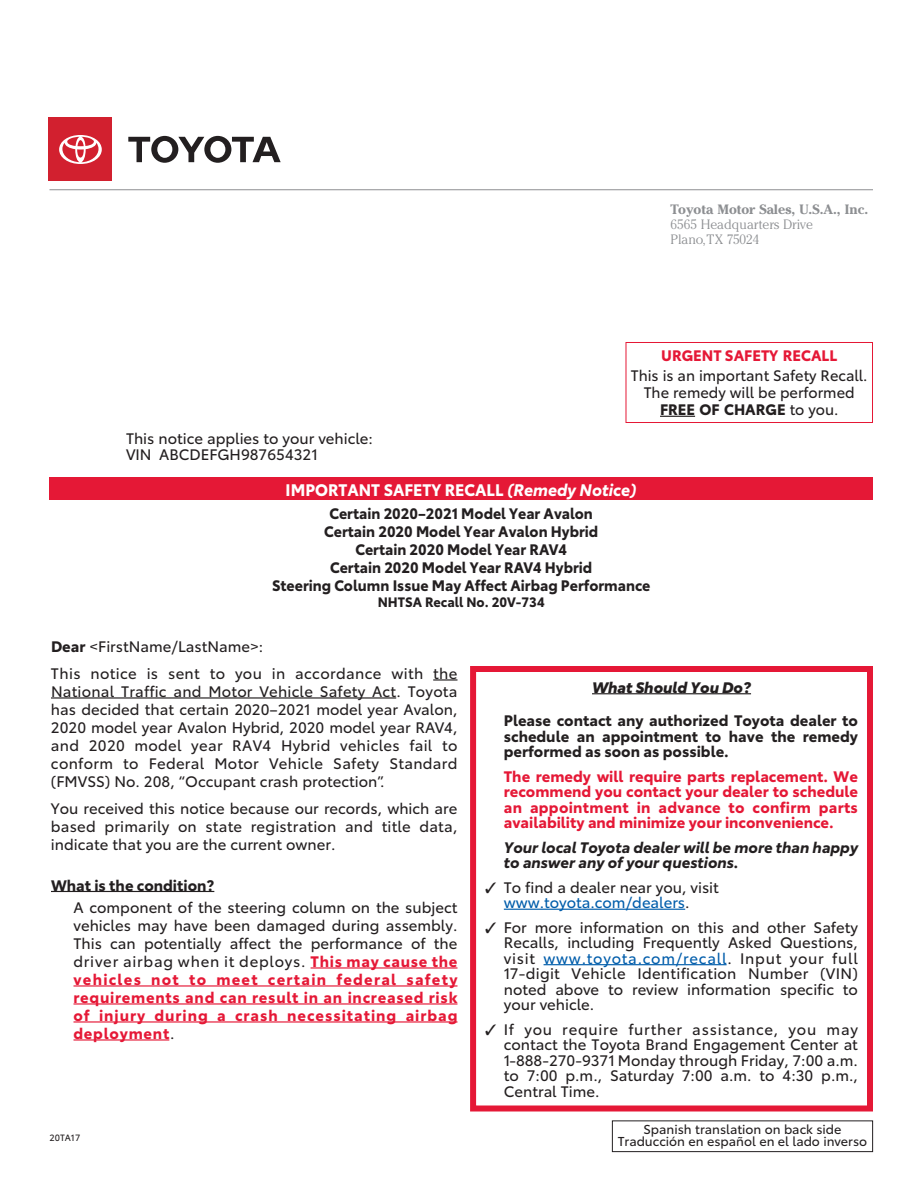
<style>
.page{position:relative;width:918px;height:1188px;background:#fff}
.page>*{position:absolute;margin:0;border:0;box-sizing:border-box;transform-origin:0 0}
.t1{font:700 16.5px "Toyota Type";color:#fff;scale:.96 1}
.t2{font:15px/18px "Toyota Type";color:#231f20;text-align:justify}
.t3{font:700 15px/15.5px "Toyota Type";color:#e51836;text-align:justify}
.t4{font:700 15px/18px "Toyota Type";color:#231f20;text-align:center;scale:.96 1}
.t5{font:700 15px/15.5px "Toyota Type";color:#231f20;text-align:justify}
.t6{font:italic 700 15px/15.5px "Toyota Type";color:#231f20}
.t7{font:15px/27px "Toyota Type";letter-spacing:.025em;color:#231f20}
.t8{font:italic 900 15px "Toyota Type";color:#231f20}
.t9{font:300 13.5px/15px "Cheltenham";color:#8d8f92}
.t10{font:700 13.5px "Cheltenham";color:#8d8f92}
.t11{font:700 13.5px "Toyota Type";color:#231f20;scale:.96 1}
.t12{font:12.75px/12px "Toyota Type";color:#231f20;text-align:center}
.t13{font:9px "Toyota Type";color:#231f20}
.s1{font-weight:700}
.s2{font-style:italic}
.s3{font-weight:700;color:#e51836}
.s4{color:#fff}
.s5{color:#015dab}
</style>
<div class="page">
<div style="left:50px;top:477px;width:823px;height:23px;background:#e51836"></div>
<hr style="left:433px;top:679px;width:25px;height:2px;background:#231f20">
<hr style="left:51px;top:697px;width:345px;height:2px;background:#231f20">
<hr style="left:51px;top:891px;width:163px;height:1px;background:#231f20">
<hr style="left:311px;top:967px;width:147px;height:2px;background:#e51836">
<hr style="left:74px;top:985px;width:384px;height:2px;background:#e51836">
<hr style="left:74px;top:1003px;width:384px;height:2px;background:#e51836">
<hr style="left:74px;top:1021px;width:383px;height:2px;background:#e51836">
<hr style="left:74px;top:1039px;width:95px;height:2px;background:#e51836">
<hr style="left:50px;top:189px;width:823px;height:1px;background:#8d8f92">
<hr style="left:660px;top:416px;width:35px;height:1px;background:#231f20">
<div style="left:625px;top:342px;width:248px;height:81px;border:1px solid #e51836"></div>
<hr style="left:592px;top:693px;width:159px;height:1px;background:#231f20">
<hr style="left:504px;top:909px;width:181px;height:1px;background:#015dab">
<hr style="left:544px;top:964px;width:183px;height:1px;background:#015dab">
<div style="left:470px;top:666px;width:403px;height:446px;border:6px solid #e51836"></div>
<div style="left:48px;top:118px;width:64px;height:63px;background:#d2202f"></div>
<svg style="left:128px;top:136px;width:153px;height:27px"></svg>
<svg style="left:59px;top:135px;width:43px;height:29px"></svg>
<div style="left:612px;top:1120px;width:261px;height:32px;border:1px solid #231f20"></div>
<p class="t10" style="left:670px;top:205px;width:199px">Toyota Motor Sales, U.S.A., Inc.</p>
<p class="t9" style="left:670px;top:218px;width:144px">6565 Headquarters Drive<br>Plano,TX 75024</p>
<p class="t2" style="left:126px;top:432px;width:249px;line-height:16.5px">This notice applies to your vehicle:<br>VIN ABCDEFGH987654321</p>
<p class="t3" style="left:661px;top:350px;width:178px">URGENT SAFETY RECALL</p>
<p class="t2" style="left:631px;top:368px;width:238px;line-height:17.2px;text-align:center">This is an important Safety Recall.<br>The remedy will be performed<br><span class="s1">FREE OF CHARGE</span> to you.</p>
<p class="t1" style="left:286px;top:484px;width:367px">IMPORTANT SAFETY RECALL <span class="s2">(Remedy Notice)</span></p>
<p class="t4" style="left:272px;top:506px;width:396px">Certain 2020–2021 Model Year Avalon<br>Certain 2020 Model Year Avalon Hybrid<br>Certain 2020 Model Year RAV4<br>Certain 2020 Model Year RAV4 Hybrid<br>Steering Column Issue May Affect Airbag Performance</p>
<p class="t11" style="left:378px;top:597px;width:175px">NHTSA Recall No. 20V-734</p>
<p class="t7" style="left:51px;top:635px;width:408px"><span class="s1">Dear</span> &lt;FirstName/LastName&gt;:<br>This notice is sent to you in accordance with the</p>
<p class="t2" style="left:51px;top:684px;width:408px">National Traffic and Motor Vehicle Safety Act. Toyota has decided that certain 2020–2021 model year Avalon, 2020 model year Avalon Hybrid, 2020 model year RAV4, and 2020 model year RAV4 Hybrid vehicles fail to conform to Federal Motor Vehicle Safety Standard (FMVSS) No. 208, “Occupant crash protection”.</p>
<p class="t2" style="left:51px;top:801px;width:408px">You received this notice because our records, which are based primarily on state registration and title data, indicate that you are the current owner.</p>
<p class="t5" style="left:51px;top:879px;width:165px">What is the condition?</p>
<p class="t2" style="left:74px;top:900px;width:386px">A component of the steering column on the subject vehicles may have been damaged during assembly.<br>This can potentially affect the performance of the driver airbag when it deploys. <span class="s3">This may cause the vehicles not to meet certain federal safety requirements and can result in an increased risk of injury during a crash necessitating airbag deployment</span>.</p>
<p class="t8" style="left:592px;top:682px;width:161px">What Should You Do?</p>
<p class="t5" style="left:504px;top:715px;width:356px;text-indent:-19px"><span class="s4">✓</span> Please contact any authorized Toyota dealer to schedule an appointment to have the remedy performed as soon as possible.</p>
<p class="t3" style="left:504px;top:770px;width:356px;text-indent:-19px"><span class="s4">✓</span> The remedy will require parts replacement. We recommend you contact your dealer to schedule an appointment in advance to confirm parts availability and minimize your inconvenience.</p>
<p class="t6" style="left:504px;top:841px;width:356px;text-indent:-19px"><span class="s4">✓</span> Your local Toyota dealer will be more than happy to answer any of your questions.</p>
<p class="t2" style="left:504px;top:881px;width:217px;line-height:15.5px;text-indent:-19px">✓ To find a dealer near you, visit <span class="s5">www.toyota.com/dealers</span>.</p>
<p class="t2" style="left:504px;top:921px;width:356px;line-height:15.5px;text-indent:-19px">✓ For more information on this and other Safety Recalls, including Frequently Asked Questions, visit <span class="s5">www.toyota.com/recall</span>. Input your full 17-digit Vehicle Identification Number (VIN) noted above to review information specific to your vehicle.</p>
<p class="t2" style="left:504px;top:1023px;width:356px;line-height:15.5px;text-indent:-19px">✓ If you require further assistance, you may contact the Toyota Brand Engagement Center at 1-888-270-9371 Monday through Friday, 7:00 a.m. to 7:00 p.m., Saturday 7:00 a.m. to 4:30 p.m., Central Time.</p>
<p class="t13" style="left:50px;top:1134px;width:32px">20TA17</p>
<p class="t12" style="left:618px;top:1125px;width:251px">Spanish translation on back side<br>Traducción en español en el lado inverso</p>
</div>
